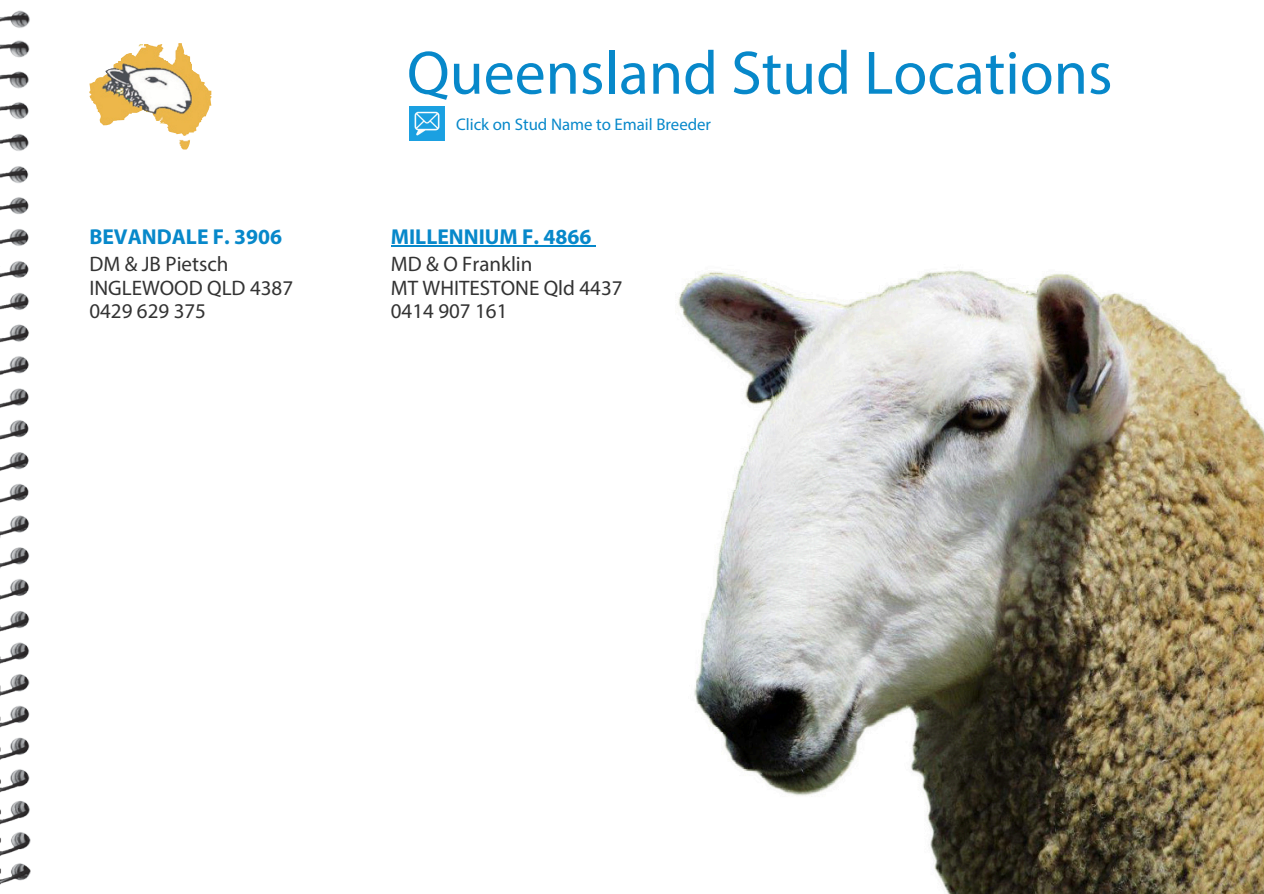
<style>
.page{position:relative;width:1264px;height:894px;background:#fff}
.page>*{position:absolute;margin:0;border:0;box-sizing:border-box;transform-origin:0 0}
.t1{font:61.8px "Myriad Pro";color:#0788ca}
.t2{font:700 21.6px "Myriad Pro";color:#0788ca}
.t3{font:21px/23.7px "Myriad Pro";color:#333}
.t4{font:16.8px "Myriad Pro";color:#0788ca}
</style>
<div class="page">
<img style="left:678px;top:269px;width:585px;height:624px">
<img style="left:89px;top:43px;width:122px;height:106px">
<img style="left:409px;top:106px;width:35px;height:34px">
<img style="left:0;top:10px;width:31px;height:875px">
<hr style="left:391px;top:245px;width:200px;height:1px;background:#0788ca">
<p class="t2" style="left:89px;top:228px;width:194px">BEVANDALE F. 3906</p>
<p class="t3" style="left:89px;top:254px;width:205px">DM &amp; JB Pietsch<br>INGLEWOOD QLD 4387<br>0429 629 375</p>
<h2 class="t1" style="left:407px;top:47px;width:707px">Queensland Stud Locations</h2>
<h1 class="t4" style="left:456px;top:117px;width:256px">Click on Stud Name to Email Breeder</h1>
<p class="t2" style="left:391px;top:228px;width:202px">MILLENNIUM F. 4866</p>
<p class="t3" style="left:391px;top:254px;width:233px">MD &amp; O Franklin<br>MT WHITESTONE Qld 4437<br>0414 907 161</p>
</div>
